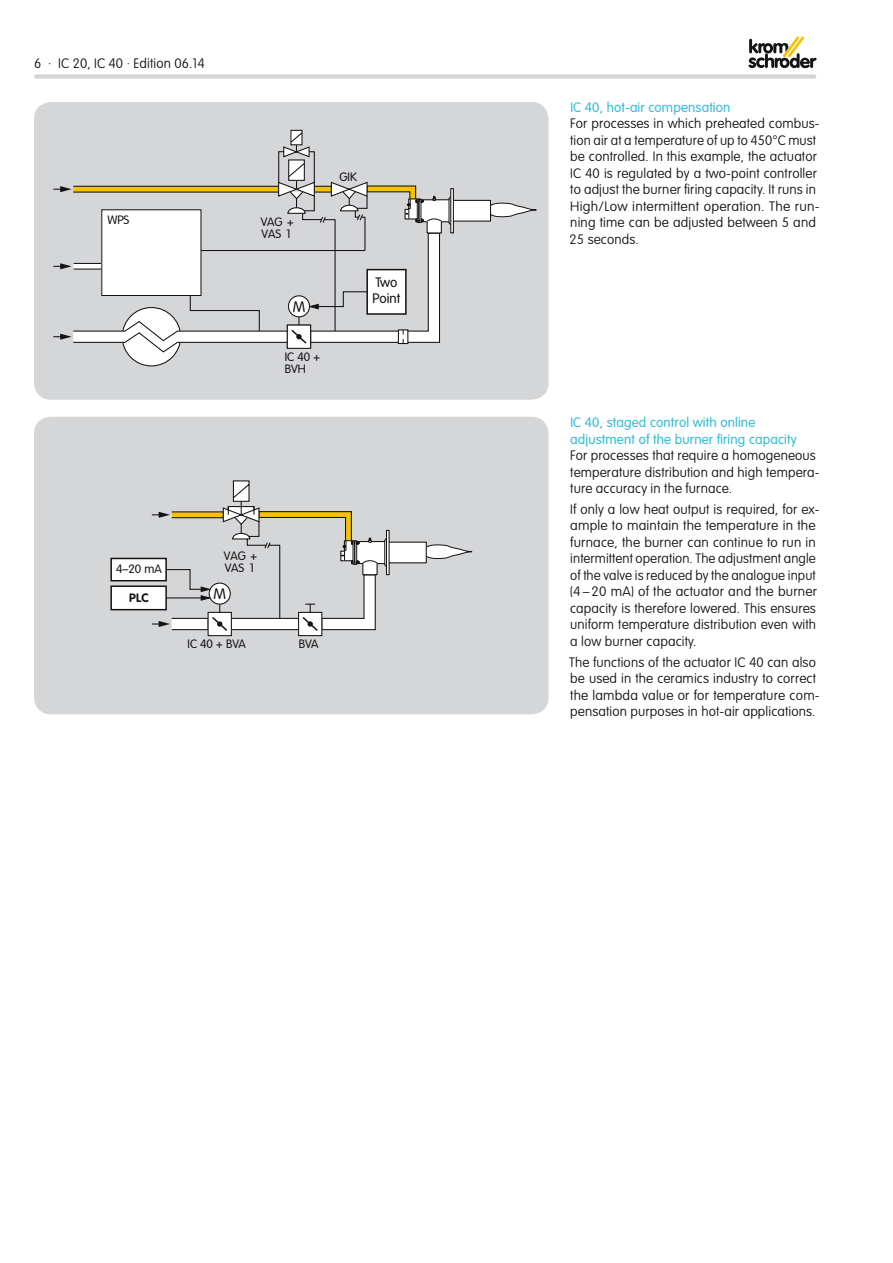
<style>
.page{position:relative;width:893px;height:1263px;background:#fff}
.page>*{position:absolute;margin:0;border:0;box-sizing:border-box;transform-origin:0 0}
.t1{font:300 15px "VAG Rounded Std";color:#131214}
.t2{font:100 13.5px/16.5px "VAG Rounded Std";letter-spacing:.01em;color:#131214}
.t3{font:300 13.5px/16.5px "VAG Rounded Std";letter-spacing:.01em;color:#34bbd8}
.t4{font:300 13.5px/16.2px "VAG Rounded Std";color:#131214}
.t5{font:300 12px/12px "VAG Rounded Std";color:#131214}
.t6{font:700 12px "VAG Rounded Std";color:#131214}
</style>
<div class="page">
<svg style="left:749px;top:36px;width:68px;height:32px"></svg>
<div style="left:36px;top:74px;width:778px;height:5px;background:#d4d6d7"></div>
<div style="left:34px;top:417px;width:515px;height:297px;background:#d4d6d7;border-radius:17px"></div>
<div style="left:111px;top:586px;width:55px;height:24px;background:#fff"></div>
<div style="left:110px;top:585px;width:57px;height:25px;border:2px solid #131214"></div>
<div style="left:111px;top:558px;width:55px;height:23px;background:#fff"></div>
<div style="left:110px;top:558px;width:57px;height:23px;border:2px solid #131214"></div>
<svg style="left:152px;top:480px;width:320px;height:157px"></svg>
<div style="left:34px;top:102px;width:515px;height:298px;background:#d4d6d7;border-radius:17px"></div>
<div style="left:122px;top:308px;width:59px;height:58px;background:#fff;border-radius:50%"></div>
<div style="left:290px;top:130px;width:13px;height:15px;border:1px solid #131214"></div>
<svg style="left:53px;top:131px;width:484px;height:222px"></svg>
<p class="t2" style="left:34px;top:56px;width:172px">6 · IC 20, IC 40 · Edition 06.14</p>
<p class="t5" style="left:107px;top:214px;width:24px">WPS</p>
<p class="t5" style="left:261px;top:216px;width:35px">V AG +<br>V AS 1</p>
<p class="t1" style="left:293px;top:298px;width:14px">M</p>
<p class="t5" style="left:285px;top:351px;width:37px">IC 40 +<br>BVH</p>
<p class="t5" style="left:340px;top:171px;width:19px">GIK</p>
<p class="t4" style="left:373px;top:275px;width:29px">Two<br>Point</p>
<p class="t5" style="left:116px;top:563px;width:47px">4–20 mA</p>
<p class="t6" style="left:129px;top:591px;width:21px">PLC</p>
<p class="t5" style="left:224px;top:550px;width:35px">V AG +<br>V AS 1</p>
<p class="t1" style="left:213px;top:585px;width:14px">M</p>
<p class="t5" style="left:188px;top:638px;width:60px">IC 40 + BVA</p>
<p class="t5" style="left:299px;top:638px;width:21px">BVA</p>
<p class="t3" style="left:570px;top:99px;width:162px">IC 40, hot-air compensation</p>
<p class="t2" style="left:570px;top:116px;width:252px">For processes in which preheated combus&shy;tion air at a temperature of up to 450°C must be controlled. In this example, the actuator IC 40 is regulated by a two-point controller to adjust the burner firing capacity. It runs in High/Low intermittent operation. The run&shy;ning time can be adjusted between 5 and 25 seconds.</p>
<p class="t3" style="left:570px;top:415px;width:228px">IC 40, staged control with online adjustment of the burner firing capacity</p>
<p class="t2" style="left:570px;top:448px;width:251px">For processes that require a homogeneous temperature distribution and high tempera&shy;ture accuracy in the furnace.</p>
<p class="t2" style="left:570px;top:501px;width:251px">If only a low heat output is required, for ex&shy;ample to maintain the temperature in the furnace, the burner can continue to run in intermittent operation. The adjustment angle of the valve is reduced by the analogue input (4 – 20 mA) of the actuator and the burner capacity is therefore lowered. This ensures uniform temperature distribution even with a low burner capacity.</p>
<p class="t2" style="left:569px;top:654px;width:252px">The functions of the actuator IC 40 can also be used in the ceramics industry to correct the lambda value or for temperature com&shy;pensation purposes in hot-air applications.</p>
</div>
